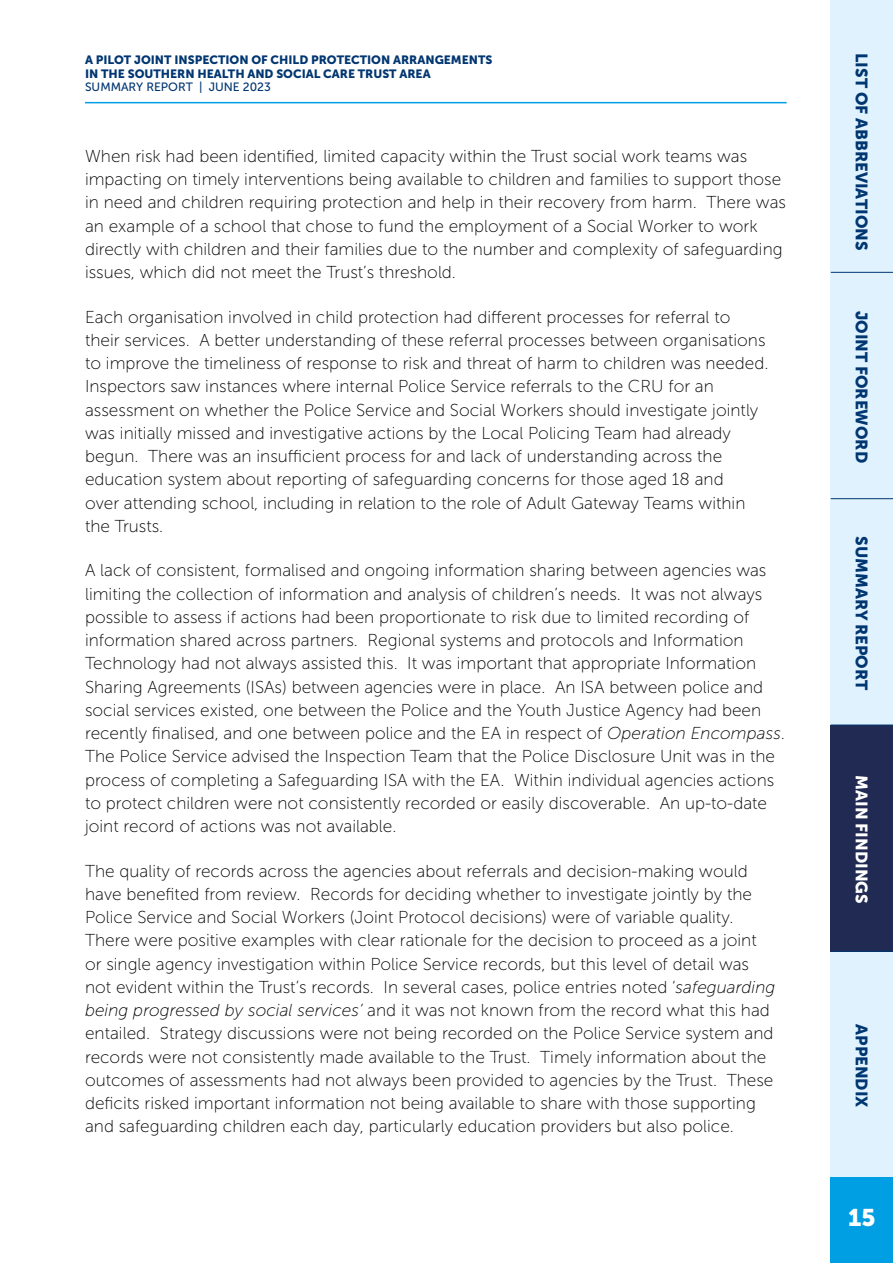
<style>
.page{position:relative;width:893px;height:1263px;background:#fff}
.page>*{position:absolute;margin:0;border:0;box-sizing:border-box;transform-origin:0 0}
.t1{font:24px "Museo Sans 900";color:#fff}
.Body{font:17.25px/23.2px "Museo Sans 100";color:#000}
.t2{font:16.5px "Museo Sans 900";color:#003671}
.t3{font:16.5px "Museo Sans 900";color:#fff}
.t4{font:12px/13.5px "Museo Sans 900";color:#003671}
.t5{font:12px "Museo Sans 500";color:#003671}
.s1{font-style:italic}
</style>
<div class="page">
<div style="left:831px;top:0;width:62px;height:1178px;background:#dff2fd"></div>
<div style="left:831px;top:725px;width:62px;height:226px;background:#202a52"></div>
<hr style="left:831px;top:272px;width:62px;height:1px;background:#003671">
<hr style="left:831px;top:498px;width:62px;height:1px;background:#003671">
<hr style="left:831px;top:725px;width:62px;height:1px;background:#003671">
<hr style="left:831px;top:951px;width:62px;height:1px;background:#003671">
<hr style="left:831px;top:1177px;width:62px;height:1px;background:#003671">
<div style="left:831px;top:1178px;width:62px;height:85px;background:#009fe3"></div>
<hr style="left:85px;top:102px;width:702px;height:1px;background:#009fe3">
<p class="t4" style="left:85px;top:53px;width:409px">A PILOT JOINT INSPECTION OF CHILD PROTECTION ARRANGEMENTS<br>IN THE SOUTHERN HEALTH AND SOCIAL CARE TRUST AREA</p>
<p class="t5" style="left:85px;top:81px;width:187px">SUMMARY REPORT | JUNE 2023</p>
<p class="Body" style="left:85px;top:144px;width:702px">When risk had been identified, limited capacity within the Trust social work teams was impacting on timely interventions being available to children and families to support those in need and children requiring protection and help in their recovery from harm. There was an example of a school that chose to fund the employment of a Social Worker to work directly with children and their families due to the number and complexity of safeguarding issues, which did not meet the Trust’s threshold.</p>
<p class="Body" style="left:85px;top:305px;width:685px">Each organisation involved in child protection had different processes for referral to their services. A better understanding of these referral processes between organisations to improve the timeliness of response to risk and threat of harm to children was needed.<br>Inspectors saw instances where internal Police Service referrals to the CRU for an assessment on whether the Police Service and Social Workers should investigate jointly was initially missed and investigative actions by the Local Policing Team had already begun. There was an insufficient process for and lack of understanding across the education system about reporting of safeguarding concerns for those aged 18 and<br>over attending school, including in relation to the role of Adult Gateway Teams within the Trusts.</p>
<p class="Body" style="left:85px;top:559px;width:701px">A lack of consistent, formalised and ongoing information sharing between agencies was limiting the collection of information and analysis of children’s needs. It was not always possible to assess if actions had been proportionate to risk due to limited recording of information shared across partners. Regional systems and protocols and Information Technology had not always assisted this. It was important that appropriate Information Sharing Agreements (ISAs) between agencies were in place. An ISA between police and social services existed, one between the Police and the Youth Justice Agency had been recently finalised, and one between police and the EA in respect of <span class="s1">Operation Encompass</span>.<br>The Police Service advised the Inspection Team that the Police Disclosure Unit was in the process of completing a Safeguarding ISA with the EA. Within individual agencies actions to protect children were not consistently recorded or easily discoverable. An up-to-date joint record of actions was not available.</p>
<p class="Body" style="left:85px;top:859px;width:692px">The quality of records across the agencies about referrals and decision-making would have benefited from review. Records for deciding whether to investigate jointly by the Police Service and Social Workers (Joint Protocol decisions) were of variable quality.<br>There were positive examples with clear rationale for the decision to proceed as a joint or single agency investigation within Police Service records, but this level of detail was not evident within the Trust’s records. In several cases, police entries noted ‘<span class="s1">safeguarding being progressed by social services’</span> and it was not known from the record what this had entailed. Strategy discussions were not being recorded on the Police Service system and records were not consistently made available to the Trust. Timely information about the outcomes of assessments had not always been provided to agencies by the Trust. These deficits risked important information not being available to share with those supporting and safeguarding children each day, particularly education providers but also police.</p>
<p class="t2" style="left:871px;top:53px;width:199px;rotate:90deg">LIST OF ABBREVIATIONS</p>
<p class="t2" style="left:871px;top:311px;width:154px;rotate:90deg">JOINT FOREWORD</p>
<p class="t2" style="left:871px;top:536px;width:156px;rotate:90deg">SUMMARY REPORT</p>
<p class="t3" style="left:871px;top:775px;width:130px;rotate:90deg">MAIN FINDINGS</p>
<p class="t2" style="left:871px;top:1024px;width:85px;rotate:90deg">APPENDIX</p>
<h1 class="t1" style="left:848px;top:1204px;width:29px">15</h1>
</div>
